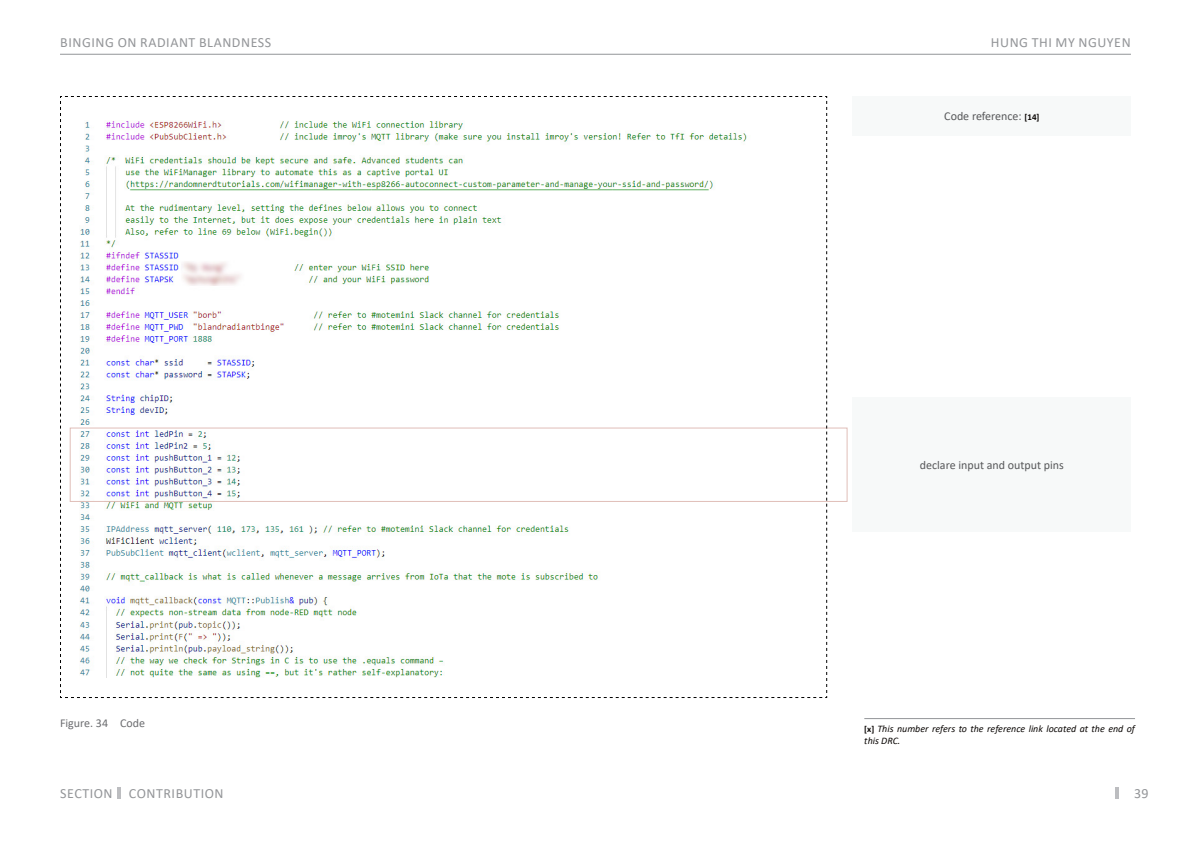
<style>
.page{position:relative;width:1191px;height:842px;background:#fff}
.page>*{position:absolute;margin:0;border:0;box-sizing:border-box;transform-origin:0 0}
.Page_number{font:14px "Calibri";letter-spacing:.04em;color:#939598}
.Texte{font:12px "Calibri";color:#57585a}
.t1{font:12px "Calibri";color:#6c6d70}
.t2{font:italic 10px/12px "Calibri";color:#0c0806}
.s1{font-weight:700;font-size:9px;color:#0c0806}
.s2{font-weight:700;font-style:normal;font-size:9px}
</style>
<div class="page">
<hr style="left:60px;top:54px;width:1071px;height:1px;background:#939598">
<svg style="left:1115px;top:787px;width:3px;height:12px"></svg>
<svg style="left:118px;top:787px;width:3px;height:12px"></svg>
<hr style="left:864px;top:718px;width:271px;height:1px;background:#939598">
<svg style="left:60px;top:96px;width:767px;height:602px"></svg>
<div style="left:70px;top:427px;width:777px;height:75px;border:1px solid #e0beb8"></div>
<div style="left:852px;top:397px;width:279px;height:135px;background:#f7f9f9"></div>
<div style="left:852px;top:96px;width:279px;height:40px;background:#f7f9f9"></div>
<h1 class="Page_number" style="left:60px;top:32px;width:213px">BINGING ON RADIANT BLANDNESS</h1>
<h1 class="Page_number" style="left:991px;top:32px;width:141px">HUNG THI MY NGUYEN</h1>
<p class="Texte" style="left:944px;top:108px;width:97px">Code reference: <span class="s1">[14]</span></p>
<p class="t1" style="left:60px;top:714px;width:87px">Figure. 34 Code</p>
<p class="Texte" style="left:919px;top:457px;width:146px">declare input and output pins</p>
<p class="t2" style="left:864px;top:722px;width:272px"><span class="s2">[x]</span> This number refers to the reference link located at the end of this DRC.</p>
<p class="Page_number" style="left:129px;top:783px;width:96px">CONTRIBUTION</p>
<h1 class="Page_number" style="left:60px;top:783px;width:54px">SECTION</h1>
<h1 class="Page_number" style="left:1134px;top:783px;width:16px">39</h1>
</div>
